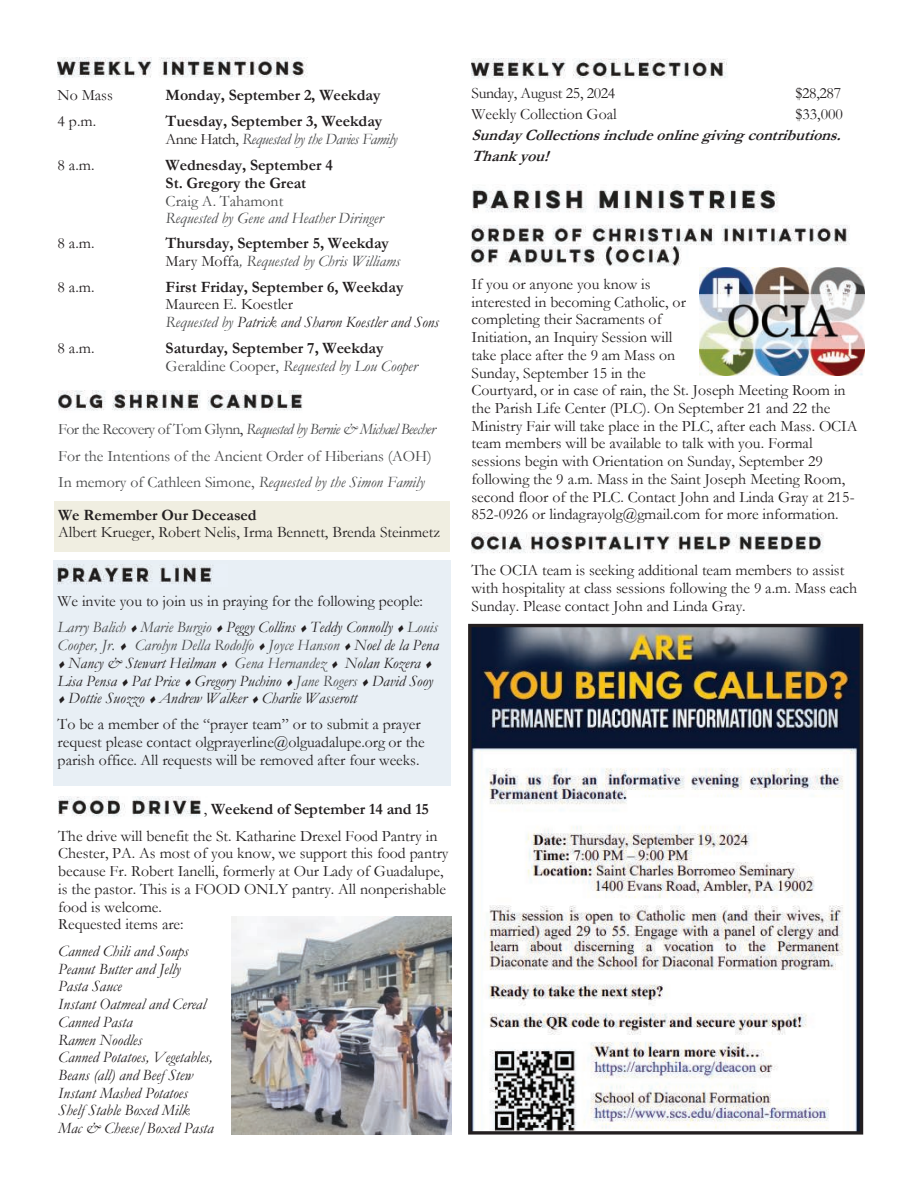
<style>
.page{position:relative;width:918px;height:1188px;background:#fff}
.page>*{position:absolute;margin:0;border:0;box-sizing:border-box;transform-origin:0 0}
.t1{font:15.9px/17.7px "Garamond";color:#231f20}
.t2{font:italic 15.9px/17.7px "Garamond";color:#231f20}
.t3{font:700 15.9px/17.9px "Garamond";color:#231f20}
.t4{font:15.9px/26.2px "Garamond";color:#474849}
.t5{font:italic 15.9px "Garamond";color:#474849}
.t6{font:italic 700 15.9px/21.3px "Garamond";color:#231f20}
.t7{font:15.9px "Garamond";letter-spacing:-.025em;color:#231f20}
.s1{font-weight:400}
.s2{font-weight:400;font-style:italic;color:#474849}
.s3{font-style:normal}
.s4{color:#474849}
.s5{font-weight:400;color:#474849}
.s6{color:#231f20}
.s7{font-style:italic}
.s8{font-style:italic;color:#474849}
.s9{font-weight:700}
</style>
<div class="page">
<div style="left:53px;top:560px;width:398px;height:226px;background:#e8eff5"></div>
<img style="left:58px;top:564px;width:155px;height:20px">
<img style="left:58px;top:58px;width:250px;height:20px">
<img style="left:472px;top:185px;width:306px;height:27px">
<img style="left:472px;top:58px;width:256px;height:21px">
<div style="left:54px;top:502px;width:396px;height:50px;background:#f0eee1"></div>
<img style="left:58px;top:390px;width:245px;height:21px">
<img style="left:472px;top:225px;width:378px;height:20px">
<img style="left:472px;top:246px;width:210px;height:20px">
<img style="left:472px;top:532px;width:352px;height:21px">
<img style="left:468px;top:624px;width:395px;height:511px">
<img style="left:699px;top:267px;width:165px;height:109px">
<img style="left:58px;top:796px;width:143px;height:21px">
<img style="left:231px;top:917px;width:220px;height:217px">
<p class="t1" style="left:58px;top:86px;width:57px">No Mass</p>
<p class="t3" style="left:166px;top:86px;width:216px">Monday, September 2, Weekday</p>
<p class="t1" style="left:58px;top:113px;width:40px">4 p.m.</p>
<p class="t3" style="left:166px;top:113px;width:233px">Tuesday, September 3, Weekday<br><span class="s1">Anne Hatch,</span> <span class="s2">Requested by the Davies Family</span></p>
<p class="t1" style="left:58px;top:157px;width:38px">8 a.m.</p>
<p class="t3" style="left:166px;top:156px;width:169px">Wednesday, September 4<br>St. Gregory the Great</p>
<p class="t4" style="left:166px;top:188px;width:119px">Craig A. Tahamont</p>
<p class="t5" style="left:166px;top:210px;width:219px">Requested by Gene and Heather Diringer</p>
<p class="t1" style="left:58px;top:234px;width:38px">8 a.m.</p>
<p class="t3" style="left:166px;top:234px;width:236px">Thursday, September 5, Weekday<br><span class="s1">Mary Moffa</span><span class="s2">, Requested by Chris Williams</span></p>
<p class="t1" style="left:58px;top:278px;width:38px">8 a.m.</p>
<p class="t3" style="left:166px;top:278px;width:239px">First Friday, September 6, Weekday</p>
<p class="t2" style="left:166px;top:296px;width:275px"><span class="s3">Maureen E. Koestler<br></span><span class="s4">Requested by</span> Patrick and Sharon Koestler and Sons</p>
<p class="t1" style="left:58px;top:340px;width:38px">8 a.m.</p>
<p class="t3" style="left:166px;top:340px;width:253px">Saturday, September 7, Weekday<br><span class="s5">Geraldine Cooper,</span> <span class="s2">Requested by Lou Cooper</span></p>
<p class="t4" style="left:58px;top:416px;width:379px">For the Recovery of Tom Glynn<span class="s6">,</span> <span class="s7">Requested by Bernie &amp; Michael Beecher<br></span>For the Intentions of the Ancient Order of Hiberians (AOH)<br>In memory of Cathleen Simone, <span class="s7">Requested by the Simon Family</span></p>
<p class="t3" style="left:58px;top:506px;width:200px">We Remember Our Deceased</p>
<p class="t1" style="left:58px;top:524px;width:384px">Albert Krueger, Robert Nelis, Irma Bennett, Brenda Steinmetz</p>
<p class="t1" style="left:58px;top:589px;width:382px;line-height:26.1px">We invite you to join us in praying for the following people:<br><span class="s8">Larry Balich Marie Burgio</span> <span class="s7">Peggy Collins Teddy Connolly</span> <span class="s8">Louis</span></p>
<p class="t5" style="left:58px;top:637px;width:383px">Cooper, Jr. Carolyn Della Rodolfo Joyce Hanson <span class="s6">Noel de la Pena</span></p>
<p class="t2" style="left:68px;top:654px;width:354px">Nancy &amp; Stewart Heilman <span class="s4">Gena Hernandez</span> Nolan Kozera</p>
<p class="t2" style="left:58px;top:672px;width:377px">Lisa Pensa Pat Price Gregory Puchino <span class="s4">Jane Rogers</span> David Sooy</p>
<p class="t2" style="left:68px;top:690px;width:290px">Dottie Suozzo Andrew Walker Charlie Wasserott</p>
<p class="t1" style="left:58px;top:716px;width:369px">To be a member of the “prayer team” or to submit a prayer request please contact olgprayerline@olguadalupe.org or the parish office. All requests will be removed after four weeks.</p>
<p class="t1" style="left:58px;top:795px;width:381px;line-height:27px;text-indent:146px">, <span class="s9">Weekend of September 14 and 15<br></span>The drive will benefit the St. Katharine Drexel Food Pantry in</p>
<p class="t1" style="left:58px;top:845px;width:392px">Chester, PA. As most of you know, we support this food pantry because Fr. Robert Ianelli, formerly at Our Lady of Guadalupe, is the pastor. This is a FOOD ONLY pantry. All nonperishable food is welcome.<br>Requested items are:</p>
<p class="t2" style="left:58px;top:942px;width:157px">Canned Chili and Soups<br>Peanut Butter and Jelly<br>Pasta Sauce<br>Instant Oatmeal and Cereal<br>Canned Pasta<br>Ramen Noodles<br>Canned Potatoes, Vegetables,<br>Beans (all) and Beef Stew<br>Instant Mashed Potatoes<br>Shelf Stable Boxed Milk<br>Mac &amp; Cheese/Boxed Pasta</p>
<p class="t7" style="left:472px;top:84px;width:145px">Sunday, August 25, 2024</p>
<p class="t1" style="left:796px;top:84px;width:47px">$28,287</p>
<p class="t1" style="left:472px;top:105px;width:147px">Weekly Collection Goal</p>
<p class="t1" style="left:795px;top:105px;width:49px">$33,000</p>
<p class="t6" style="left:472px;top:125px;width:376px">Sunday Collectionsincludeonlinegivingcontributions.<br>Thankyou!</p>
<p class="t1" style="left:472px;top:275px;width:388px">If you or anyone you know is<br>interested in becoming Catholic, or<br>completing their Sacraments of<br>Initiation, an Inquiry Session will<br>take place after the 9 am Mass on<br>Sunday, September 15 in the<br>Courtyard, or in case of rain, the St. Joseph Meeting Room in the Parish Life Center (PLC). On September 21 and 22 the Ministry Fair will take place in the PLC, after each Mass. OCIA team members will be available to talk with you. Formal sessions begin with Orientation on Sunday, September 29 following the 9 a.m. Mass in the Saint Joseph Meeting Room, second floor of the PLC. Contact John and Linda Gray at 215- 852-0926 or lindagrayolg@gmail.com for more information.</p>
<p class="t1" style="left:472px;top:562px;width:387px">The OCIA team is seeking additional team members to assist with hospitality at class sessions following the 9 a.m. Mass each<br>Sunday. Please contact John and Linda Gray.</p>
</div>
